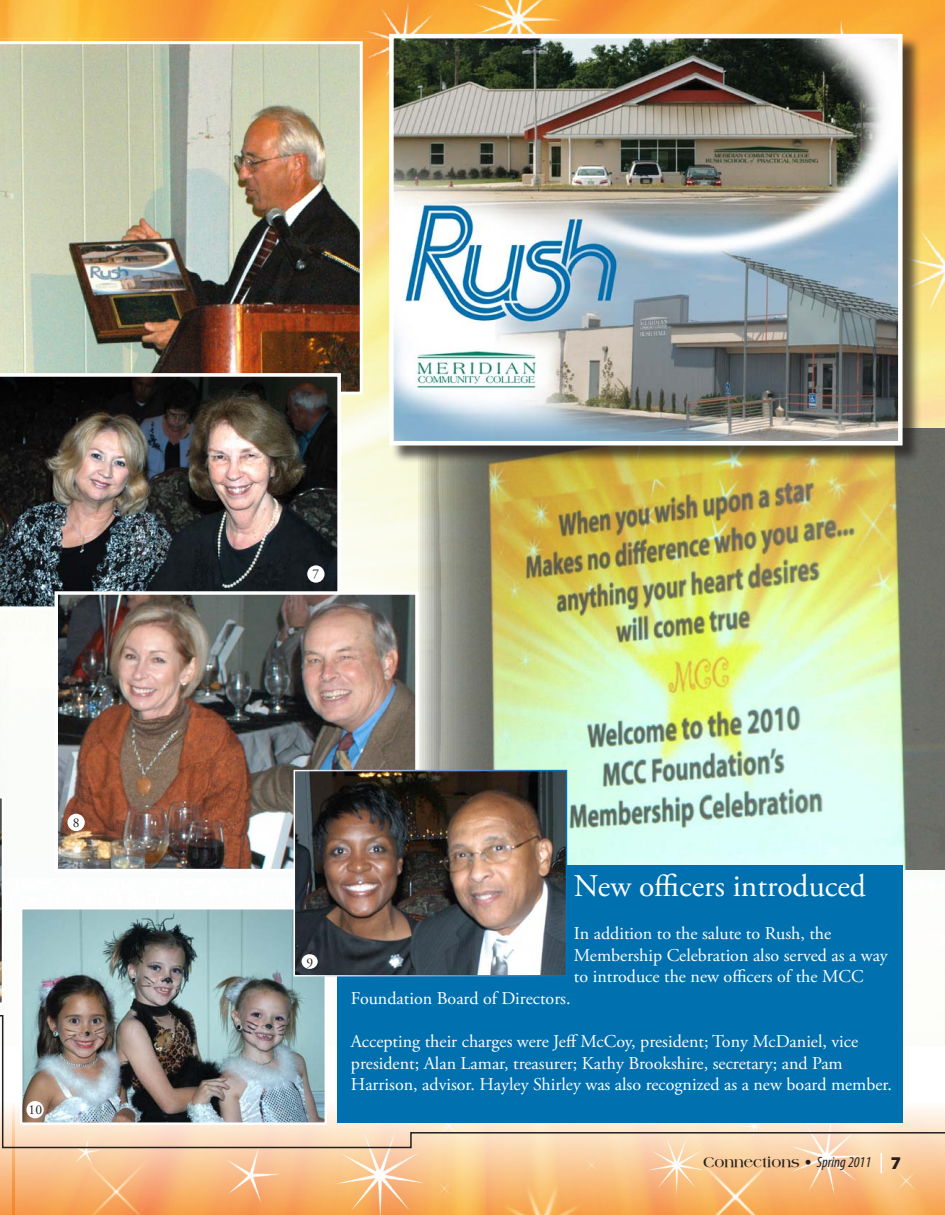
<style>
.page{position:relative;width:945px;height:1215px;background:#fff}
.page>*{position:absolute;margin:0;border:0;box-sizing:border-box;transform-origin:0 0}
.t1{font:31.5px "Adobe Garamond Pro";color:#fff}
.t2{font:18px/21.6px "Adobe Garamond Pro";color:#fff}
.t3{font:700 15px "Americana";color:#231f20}
.t4{font:13.5px "Adobe Garamond Pro";color:#231f20}
.s1{font-family:"Myriad Pro";font-weight:400;font-style:italic;font-stretch:condensed}
.s2{font-family:"Myriad Pro";font-weight:900;font-size:18px}
</style>
<div class="page">
<img style="left:0;top:1161px;width:12px;height:54px">
<img style="left:0;top:0;width:945px;height:1014px">
<img style="left:13px;top:879px;width:325px;height:135px">
<img style="left:903px;top:879px;width:40px;height:135px">
<img style="left:0;top:39px;width:415px;height:699px">
<img style="left:0;top:610px;width:13px;height:551px">
<img style="left:12px;top:1157px;width:933px;height:58px">
<svg style="left:881px;top:1157px;width:1px;height:16px"></svg>
<img style="left:415px;top:429px;width:530px;height:441px">
<img style="left:0;top:41px;width:363px;height:354px">
<img style="left:0;top:373px;width:341px;height:237px">
<svg style="left:0;top:797px;width:4px;height:207px"></svg>
<img style="left:59px;top:595px;width:356px;height:273px">
<div style="left:55px;top:591px;width:364px;height:281px;border:3px solid #fff"></div>
<div style="left:391px;top:36px;width:531px;height:428px;background:#231f20;opacity:.75"></div>
<img style="left:394px;top:39px;width:504px;height:402px">
<div style="left:389px;top:34px;width:514px;height:412px;border:4px solid #fff"></div>
<img style="left:23px;top:910px;width:301px;height:104px">
<div style="left:338px;top:866px;width:565px;height:257px;background:#0070af"></div>
<svg style="left:0;top:1014px;width:945px;height:143px"></svg>
<img style="left:297px;top:773px;width:267px;height:201px">
<div style="left:307px;top:565px;width:18px;height:18px;background:#fff;border-radius:50%"></div>
<div style="left:67px;top:814px;width:18px;height:17px;background:#fff;border-radius:50%"></div>
<div style="left:302px;top:954px;width:16px;height:15px;background:#fff;border-radius:50%"></div>
<div style="left:26px;top:1101px;width:18px;height:17px;background:#fff;border-radius:50%"></div>
<p class="t4" style="left:73px;top:814px;width:8px">8</p>
<p class="t4" style="left:29px;top:1102px;width:15px">10</p>
<p class="t4" style="left:312px;top:566px;width:8px">7</p>
<p class="t4" style="left:306px;top:954px;width:8px">9</p>
<h1 class="t1" style="left:574px;top:867px;width:293px">New officers introduced</h1>
<p class="t2" style="left:574px;top:923px;width:315px">In addition to the salute to Rush, the<br>Membership Celebration also served as a way to introduce the new officers of the MCC</p>
<p class="t2" style="left:351px;top:988px;width:221px">Foundation Board of Directors.</p>
<p class="t2" style="left:351px;top:1031px;width:542px">Accepting their charges were Jeff McCoy, president; Tony McDaniel, vice president; Alan Lamar, treasurer; Kathy Brookshire, secretary; and Pam<br>Harrison, advisor. Hayley Shirley was also recognized as a new board member.</p>
<p class="t3" style="left:703px;top:1153px;width:199px">Connections • <span class="s1">Spring 2011</span> <span class="s2">7</span></p>
</div>
